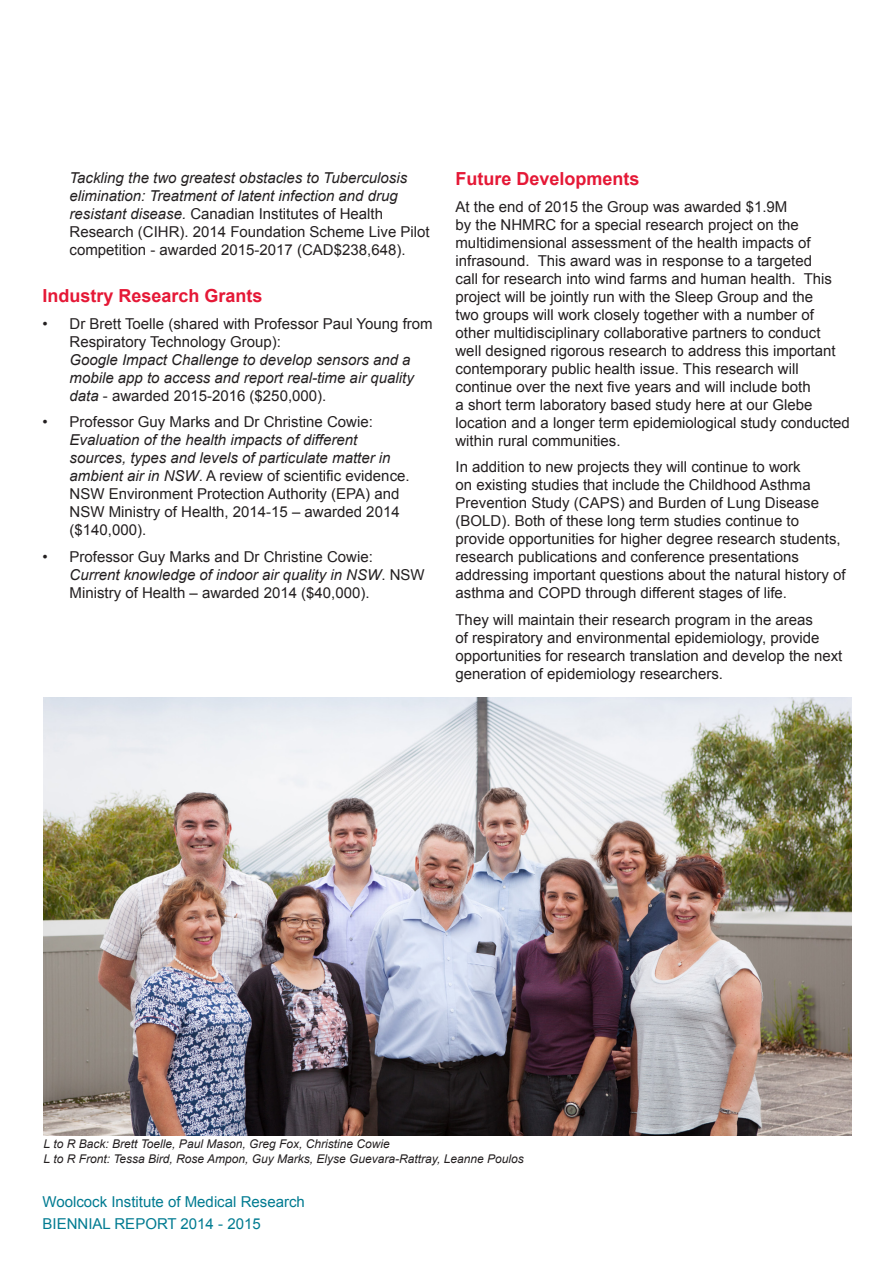
<style>
.page{position:relative;width:893px;height:1263px;background:#fff}
.page>*{position:absolute;margin:0;border:0;box-sizing:border-box;transform-origin:0 0}
.red_heading{font:700 18px "Arial";color:#e51836}
.red_heading-2{font:15px/18px "Arial";color:#231f20}
.red_heading-3{font:italic 15px/18px "Arial";color:#231f20}
.t1{font:15px/22.2px "Arial";color:#007b91}
.red_heading-4{font:italic 12px "Arial";color:#231f20}
.s1{font-style:italic}
.s2{font-style:normal}
</style>
<div class="page">
<img style="left:44px;top:697px;width:807px;height:438px">
<p class="red_heading-2" style="left:70px;top:169px;width:362px"><span class="s1">Tackling the two greatest obstacles to Tuberculosis elimination: Treatment of latent infection and drug resistant disease.</span> Canadian Institutes of Health Research (CIHR). 2014 Foundation Scheme Live Pilot competition - awarded 2015-2017 (CAD$238,648).</p>
<p class="red_heading" style="left:43px;top:284px;width:222px">Industry Research Grants</p>
<p class="red_heading-2" style="left:70px;top:315px;width:365px;text-indent:-27px">• Dr Brett Toelle (shared with Professor Paul Young from<br>Respiratory Technology Group):</p>
<p class="red_heading-3" style="left:70px;top:351px;width:346px">Google Impact Challenge to develop sensors and a mobile app to access and report real-time air quality data <span class="s2">- awarded 2015-2016 ($250,000).</span></p>
<p class="red_heading-2" style="left:70px;top:413px;width:342px;text-indent:-27px">• Professor Guy Marks and Dr Christine Cowie:<br><span class="s1">Evaluation of the health impacts of different sources, types and levels of particulate matter in ambient air in NSW</span>. A review of scientific evidence.<br>NSW Environment Protection Authority (EPA) and NSW Ministry of Health, 2014-15 – awarded 2014 ($140,000).</p>
<p class="red_heading-2" style="left:43px;top:548px;width:332px">• Professor Guy Marks and Dr Christine Cowie:</p>
<p class="red_heading-2" style="left:70px;top:566px;width:357px"><span class="s1">Current knowledge of indoor air quality in NSW</span>. NSW<br>Ministry of Health – awarded 2014 ($40,000).</p>
<p class="red_heading" style="left:455px;top:167px;width:186px">Future Developments</p>
<p class="red_heading-2" style="left:455px;top:198px;width:396px">At the end of 2015 the Group was awarded $1.9M<br>by the NHMRC for a special research project on the multidimensional assessment of the health impacts of infrasound. This award was in response to a targeted<br>call for research into wind farms and human health. This project will be jointly run with the Sleep Group and the<br>two groups will work closely together with a number of other multidisciplinary collaborative partners to conduct well designed rigorous research to address this important contemporary public health issue. This research will continue over the next five years and will include both<br>a short term laboratory based study here at our Glebe location and a longer term epidemiological study conducted within rural communities.</p>
<p class="red_heading-2" style="left:455px;top:458px;width:392px">In addition to new projects they will continue to work<br>on existing studies that include the Childhood Asthma Prevention Study (CAPS) and Burden of Lung Disease (BOLD). Both of these long term studies continue to provide opportunities for higher degree research students, research publications and conference presentations addressing important questions about the natural history of asthma and COPD through different stages of life.</p>
<p class="red_heading-2" style="left:455px;top:611px;width:388px">They will maintain their research program in the areas<br>of respiratory and environmental epidemiology, provide opportunities for research translation and develop the next generation of epidemiology researchers.</p>
<p class="red_heading-4" style="left:44px;top:1136px;width:348px">L to R Back: Brett Toelle, Paul Mason, Greg Fox, Christine Cowie</p>
<p class="red_heading-4" style="left:44px;top:1151px;width:482px">L to R Front: Tessa Bird, Rose Ampon, Guy Marks, Elyse Guevara-Rattray, Leanne Poulos</p>
<p class="t1" style="left:43px;top:1190px;width:264px">Woolcock Institute of Medical Research<br>BIENNIAL REPORT 2014 - 2015</p>
</div>
